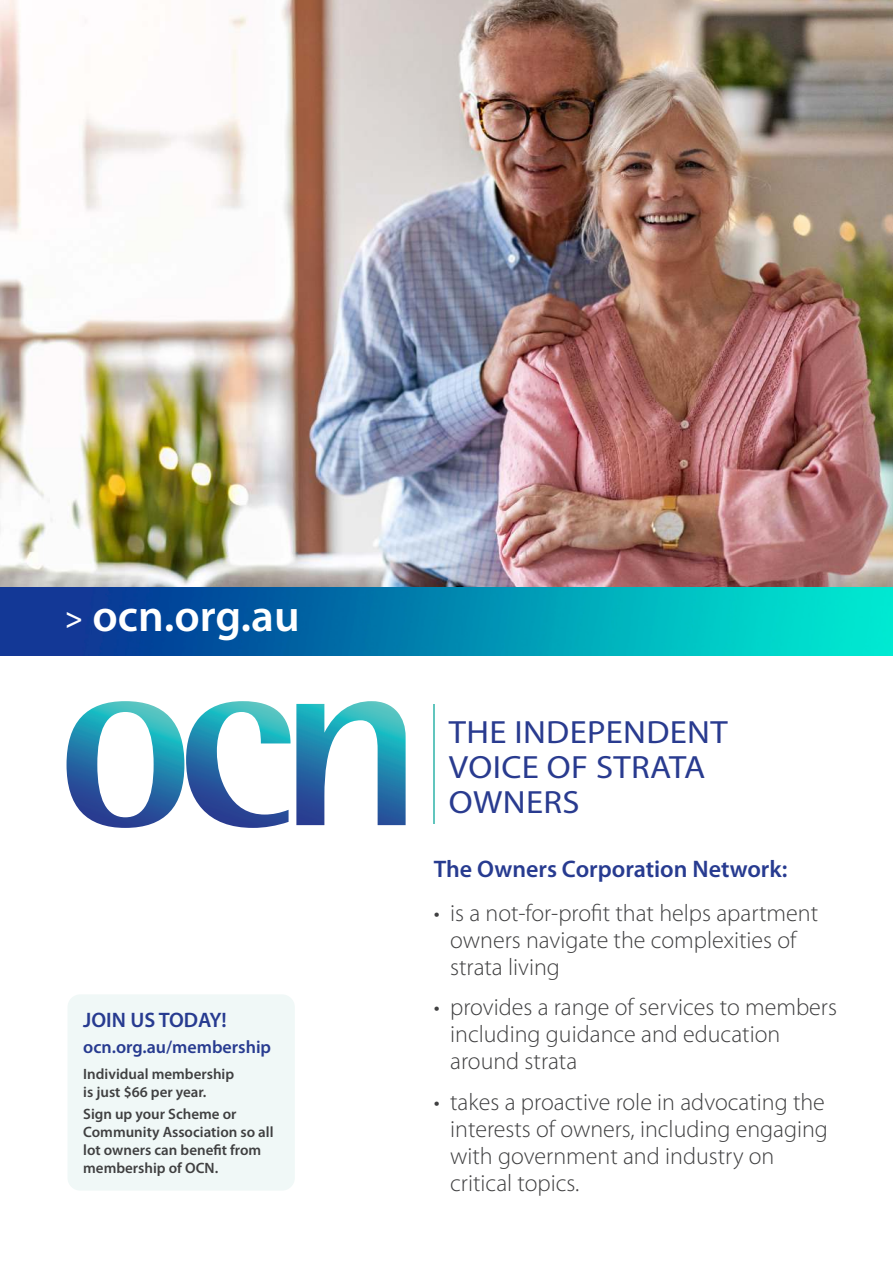
<style>
.page{position:relative;width:893px;height:1263px;background:#fff}
.page>*{position:absolute;margin:0;border:0;box-sizing:border-box;transform-origin:0 0}
.t1{font:600 45px "Myriad Pro";color:#fff}
.t2{font:32.25px/35px "Myriad Pro";letter-spacing:.01em;color:#293b8f;scale:1.08 1}
.t3{font:300 24px/27px "Myriad Pro";color:#404041}
.t4{font:600 24px "Myriad Pro";color:#273b90}
.t5{font:600 21px "Myriad Pro";color:#273b90}
.t6{font:600 18px "Myriad Pro";color:#273b90}
.t7{font:600 15px/18px "Myriad Pro";color:#404041}
.s1{font-size:30px}
</style>
<div class="page">
<img style="left:0;top:0;width:893px;height:587px">
<img style="left:67px;top:701px;width:117px;height:127px">
<img style="left:186px;top:701px;width:105px;height:127px">
<img style="left:296px;top:701px;width:110px;height:124px">
<hr style="left:433px;top:704px;width:2px;height:119px;background:#61c5bd">
<img style="left:0;top:587px;width:893px;height:68px">
<div style="left:68px;top:994px;width:227px;height:197px;background:#f0f8f7;border-radius:13px"></div>
<h1 class="t1" style="left:65px;top:598px;width:236px"><span class="s1">&gt;</span> ocn.org.au</h1>
<p class="t5" style="left:83px;top:1011px;width:145px">JOIN US TODAY!</p>
<p class="t6" style="left:83px;top:1039px;width:189px">ocn.org.au/membership</p>
<p class="t7" style="left:83px;top:1066px;width:152px">Individual membership is just $66 per year.</p>
<p class="t7" style="left:83px;top:1106px;width:192px">Sign up your Scheme or<br>Community Association so all lot owners can benefit from membership of OCN.</p>
<h2 class="t2" style="left:449px;top:715px;width:260px">THE INDEPENDENT<br>VOICE OF STRATA<br>OWNERS</h2>
<p class="t4" style="left:434px;top:859px;width:355px">The Owners Corporation Network:</p>
<p class="t3" style="left:450px;top:901px;width:369px;text-indent:-16px">• is a not-for-profit that helps apartment owners navigate the complexities of strata living</p>
<p class="t3" style="left:450px;top:995px;width:388px;text-indent:-16px">• provides a range of services to members including guidance and education around strata</p>
<p class="t3" style="left:450px;top:1090px;width:379px;text-indent:-16px">• takes a proactive role in advocating the interests of owners, including engaging with government and industry on critical topics.</p>
</div>
